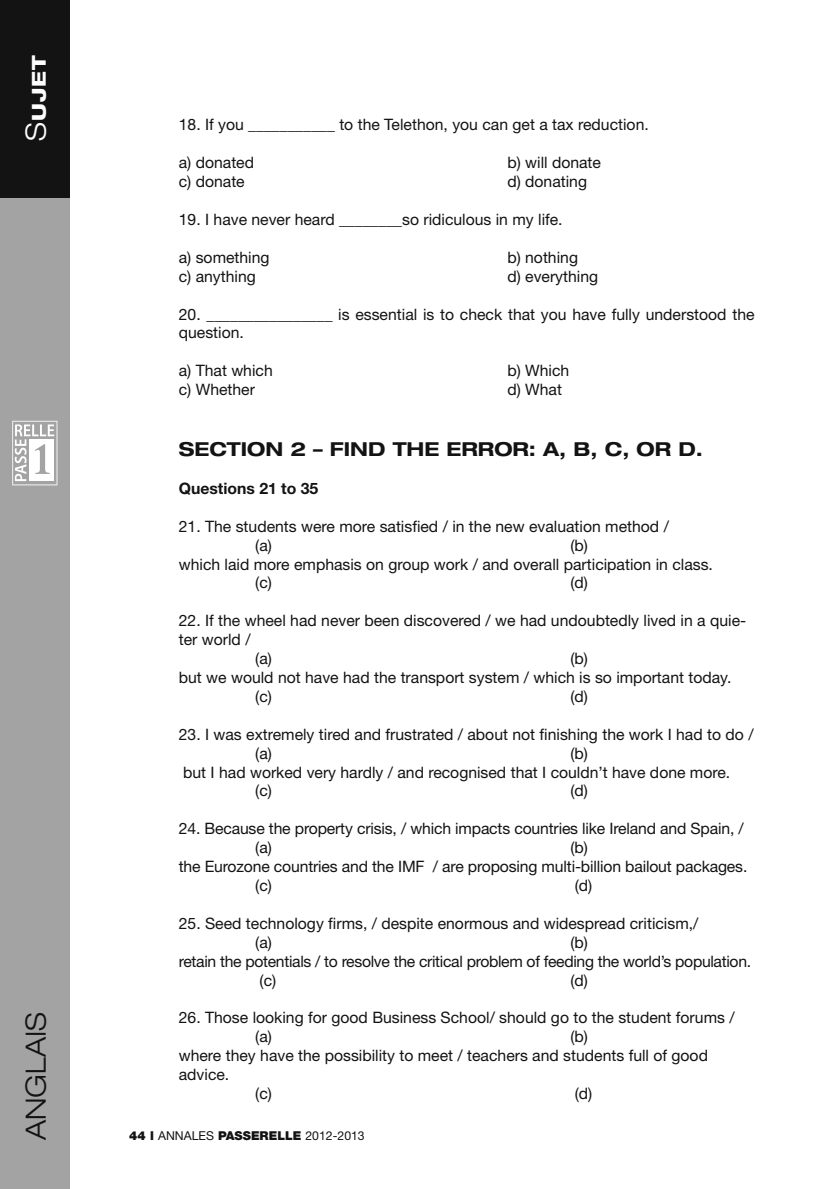
<style>
.page{position:relative;width:818px;height:1189px;background:#fff}
.page>*{position:absolute;margin:0;border:0;box-sizing:border-box;transform-origin:0 0}
.t1{font:300 expanded 28px "Helvetica Neue";color:#131313}
.t2{font:700 expanded 19.25px "Helvetica Neue";color:#131313}
.t3{font:800 expanded 19.25px "Helvetica Neue";color:#fff}
.t4{font:15.75px/18.9px "Helvetica Neue";color:#131313}
.t5{font:15.75px "Helvetica Neue";letter-spacing:-.02em;color:#131313}
.t6{font:700 15.75px "Helvetica Neue";color:#131313}
.t7{font:12.25px "Helvetica Neue";color:#131313}
.s1{font-weight:300;font-size:28px}
.s2{font-weight:900}
</style>
<div class="page">
<div style="left:0;top:0;width:70px;height:1188px;background:#a3a3a3"></div>
<div style="left:0;top:0;width:70px;height:197px;background:#131313"></div>
<svg style="left:12px;top:421px;width:45px;height:64px"></svg>
<p class="t3" style="left:27px;top:141px;width:87px;rotate:-90deg"><span class="s1">S</span>ujet</p>
<h1 class="t1" style="left:19px;top:1140px;width:129px;rotate:-90deg">anglais</h1>
<p class="t4" style="left:179px;top:115px;width:471px">18. If you ___________ to the Telethon, you can get a tax reduction.</p>
<p class="t4" style="left:179px;top:153px;width:77px">a) donated</p>
<p class="t4" style="left:507px;top:153px;width:95px">b) will donate</p>
<p class="t4" style="left:179px;top:172px;width:67px">c) donate</p>
<p class="t4" style="left:507px;top:172px;width:81px">d) donating</p>
<p class="t4" style="left:179px;top:210px;width:385px">19. I have never heard ________so ridiculous in my life.</p>
<p class="t4" style="left:179px;top:247px;width:92px">a) something</p>
<p class="t4" style="left:507px;top:247px;width:72px">b) nothing</p>
<p class="t4" style="left:179px;top:266px;width:79px">c) anything</p>
<p class="t4" style="left:507px;top:266px;width:92px">d) everything</p>
<p class="t4" style="left:179px;top:304px;width:577px">20. ________________ is essential is to check that you have fully understood the question.</p>
<p class="t4" style="left:179px;top:361px;width:95px">a) That which</p>
<p class="t4" style="left:507px;top:361px;width:63px">b) Which</p>
<p class="t4" style="left:179px;top:380px;width:78px">c) Whether</p>
<p class="t4" style="left:507px;top:380px;width:56px">d) What</p>
<p class="t2" style="left:179px;top:437px;width:63px">SECTION</p>
<p class="t2" style="left:290px;top:437px;width:54px">2 – FIND</p>
<p class="t2" style="left:392px;top:437px;width:312px">TH E ERROR: A, B, C, OR D.</p>
<p class="t6" style="left:179px;top:478px;width:141px">Questions 21 to 35</p>
<p class="t4" style="left:255px;top:516px;width:415px;text-indent:-76px">21. The students were more satisfied / in the new evaluation method / (a)</p>
<p class="t4" style="left:570px;top:535px;width:19px">(b)</p>
<p class="t4" style="left:179px;top:554px;width:535px">which laid more emphasis on group work / and overall participation in class.</p>
<p class="t4" style="left:255px;top:573px;width:18px">(c)</p>
<p class="t4" style="left:570px;top:573px;width:19px">(d)</p>
<p class="t4" style="left:179px;top:611px;width:569px">22. If the wheel had never been discovered / we had undoubtedly lived in a quie-</p>
<p class="t4" style="left:179px;top:630px;width:73px">ter world /</p>
<p class="t4" style="left:255px;top:649px;width:18px">(a)</p>
<p class="t4" style="left:570px;top:649px;width:19px">(b)</p>
<p class="t4" style="left:179px;top:667px;width:554px">but we would not have had the transport system / which is so important today.</p>
<p class="t4" style="left:255px;top:686px;width:18px">(c)</p>
<p class="t4" style="left:570px;top:686px;width:19px">(d)</p>
<p class="t4" style="left:255px;top:724px;width:500px;text-indent:-76px">23. I was extremely tired and frustrated / about not finishing the work I had to do / (a)</p>
<p class="t4" style="left:570px;top:743px;width:19px">(b)</p>
<p class="t4" style="left:183px;top:762px;width:548px">but I had worked very hardly / and recognised that I couldn’t have done more.</p>
<p class="t4" style="left:255px;top:781px;width:18px">(c)</p>
<p class="t4" style="left:570px;top:781px;width:19px">(d)</p>
<p class="t4" style="left:255px;top:819px;width:490px;text-indent:-76px">24. Because the property crisis, / which impacts countries like Ireland and Spain, / (a)</p>
<p class="t4" style="left:570px;top:838px;width:19px">(b)</p>
<p class="t4" style="left:179px;top:856px;width:570px">the Eurozone countries and the IMF / are proposing multi-billion bailout packages.</p>
<p class="t4" style="left:255px;top:875px;width:18px">(c)</p>
<p class="t4" style="left:574px;top:875px;width:19px">(d)</p>
<p class="t4" style="left:255px;top:913px;width:444px;text-indent:-76px">25. Seed technology firms, / despite enormous and widespread criticism,/ (a)</p>
<p class="t4" style="left:570px;top:932px;width:19px">(b)</p>
<p class="t5" style="left:179px;top:951px;width:574px">retain the potentials / to resolve the critical problem of feeding the world’s population.</p>
<p class="t4" style="left:259px;top:970px;width:18px">(c)</p>
<p class="t4" style="left:570px;top:970px;width:19px">(d)</p>
<p class="t4" style="left:255px;top:1008px;width:481px;text-indent:-76px">26. Those looking for good Business School/ should go to the student forums / (a)</p>
<p class="t4" style="left:570px;top:1027px;width:19px">(b)</p>
<p class="t4" style="left:179px;top:1045px;width:530px">where they have the possibility to meet / teachers and students full of good</p>
<p class="t4" style="left:179px;top:1064px;width:52px">advice.</p>
<p class="t4" style="left:255px;top:1083px;width:18px">(c)</p>
<p class="t4" style="left:574px;top:1083px;width:19px">(d)</p>
<p class="t7" style="left:129px;top:1128px;width:237px"><span class="s2">44 l</span> ANNALES <span class="s2">PASSERELLE</span> 2012-2013</p>
</div>
